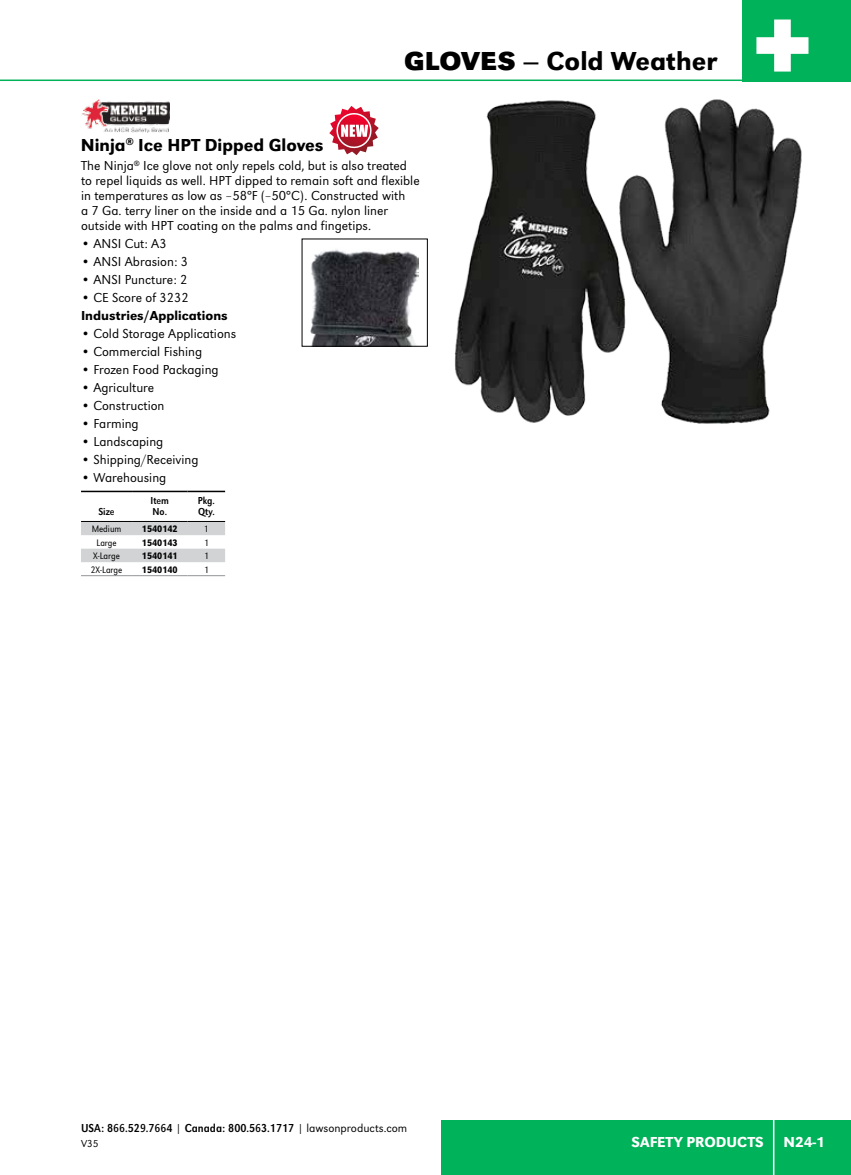
<style>
.page{position:relative;width:851px;height:1175px;background:#fff}
.page>*{position:absolute;margin:0;border:0;box-sizing:border-box;transform-origin:0 0}
.t1{font:500 27px "URW Grotesk";color:#000}
.t2{font:500 18px "URW Grotesk";color:#000}
.t3{font:500 15px "URW Grotesk";color:#fff}
.t4{font:300 13.5px/15px "URW Grotesk";color:#000}
.t5{font:500 13.5px "URW Grotesk";color:#000}
.t6{font:12px "URW Grotesk Ext Nar";color:#000}
.t7{font:10.5px/11.2px "URW Grotesk Ext Nar";color:#000}
.t8{font:300 10.5px "URW Grotesk";color:#000}
.t9{font:300 9.75px "URW Grotesk Ext Nar";color:#000}
.t10{font:500 9.75px "URW Grotesk Ext Nar";color:#000}
.s1{font-family:"URW Grotesk Wid";font-weight:700}
.s2{font-family:"URW Grotesk";font-weight:300}
</style>
<div class="page">
<div style="left:742px;top:0;width:108px;height:81px;background:#00b259"></div>
<svg style="left:756px;top:19px;width:52px;height:53px"></svg>
<hr style="left:0;top:80px;width:850px;height:1px;background:#00b259">
<div style="left:441px;top:1120px;width:409px;height:54px;background:#00b259"></div>
<hr style="left:772px;top:1119px;width:2px;height:55px;background:#fff">
<svg style="left:81px;top:522px;width:144px;height:40px"></svg>
<hr style="left:132px;top:521px;width:56px;height:1px;background:#000">
<hr style="left:188px;top:521px;width:37px;height:1px;background:#000">
<hr style="left:132px;top:490px;width:56px;height:2px;background:#000">
<hr style="left:188px;top:490px;width:37px;height:2px;background:#000">
<hr style="left:81px;top:490px;width:51px;height:2px;background:#000">
<hr style="left:81px;top:521px;width:51px;height:1px;background:#000">
<hr style="left:81px;top:575px;width:51px;height:1px;background:#939598">
<hr style="left:132px;top:575px;width:56px;height:1px;background:#939598">
<hr style="left:188px;top:575px;width:37px;height:1px;background:#939598">
<img style="left:454px;top:100px;width:165px;height:323px">
<img style="left:619px;top:99px;width:182px;height:324px">
<img style="left:310px;top:249px;width:108px;height:95px">
<div style="left:302px;top:238px;width:126px;height:108px;border:1px solid #000"></div>
<img style="left:81px;top:100px;width:88px;height:33px">
<svg style="left:329px;top:106px;width:49px;height:49px"></svg>
<h2 class="t2" style="left:81px;top:134px;width:244px">Ninja<sup>®</sup> Ice HPT Dipped Gloves</h2>
<h1 class="t1" style="left:404px;top:45px;width:314px"><span class="s1">GLOVES –</span> Cold Weather</h1>
<p class="t4" style="left:81px;top:158px;width:340px">The Ninja<sup>®</sup> Ice glove not only repels cold, but is also treated to repel liquids as well. HPT dipped to remain soft and flexible in temperatures as low as –58°F (–50°C). Constructed with<br>a 7 Ga. terry liner on the inside and a 15 Ga. nylon liner outside with HPT coating on the palms and fingetips.</p>
<p class="t4" style="left:81px;top:236px;width:87px">• ANSI Cut: A3</p>
<p class="t4" style="left:81px;top:254px;width:109px">• ANSI Abrasion: 3</p>
<p class="t4" style="left:81px;top:272px;width:108px">• ANSI Puncture: 2</p>
<p class="t4" style="left:81px;top:290px;width:109px">• CE Score of 3232</p>
<p class="t5" style="left:81px;top:308px;width:148px">Industries/Applications</p>
<p class="t4" style="left:81px;top:326px;width:157px">• Cold Storage Applications</p>
<p class="t4" style="left:81px;top:344px;width:123px">• Commercial Fishing</p>
<p class="t4" style="left:81px;top:362px;width:139px">• Frozen Food Packaging</p>
<p class="t4" style="left:81px;top:380px;width:75px">• Agriculture</p>
<p class="t4" style="left:81px;top:398px;width:85px">• Construction</p>
<p class="t4" style="left:81px;top:416px;width:59px">• Farming</p>
<p class="t4" style="left:81px;top:434px;width:84px">• Landscaping</p>
<p class="t4" style="left:81px;top:452px;width:119px">• Shipping/Receiving</p>
<p class="t4" style="left:81px;top:470px;width:87px">• Warehousing</p>
<p class="t7" style="left:98px;top:506px;width:18px">Size</p>
<p class="t7" style="left:150px;top:495px;width:20px">Item<br>No.</p>
<p class="t7" style="left:198px;top:495px;width:19px">Pkg.<br>Qty.</p>
<p class="t9" style="left:92px;top:523px;width:31px">Medium</p>
<p class="t10" style="left:142px;top:523px;width:37px">1540142</p>
<p class="t9" style="left:204px;top:523px;width:6px">1</p>
<p class="t9" style="left:96px;top:537px;width:22px">Large</p>
<p class="t10" style="left:142px;top:536px;width:37px">1540143</p>
<p class="t9" style="left:204px;top:537px;width:6px">1</p>
<p class="t9" style="left:93px;top:550px;width:28px">X-Large</p>
<p class="t10" style="left:142px;top:550px;width:37px">1540141</p>
<p class="t9" style="left:204px;top:550px;width:6px">1</p>
<p class="t9" style="left:91px;top:564px;width:33px">2X-Large</p>
<p class="t10" style="left:142px;top:563px;width:37px">1540140</p>
<p class="t9" style="left:204px;top:564px;width:6px">1</p>
<p class="t6" style="left:81px;top:1121px;width:328px">USA: 866.529.7664 | Canada: 800.563.1717 | <span class="s2">lawsonproducts.com</span></p>
<p class="t8" style="left:81px;top:1137px;width:19px">V35</p>
<p class="t3" style="left:631px;top:1133px;width:134px">SAFETY PRODUCTS</p>
<p class="t3" style="left:783px;top:1133px;width:43px">N24-1</p>
</div>
